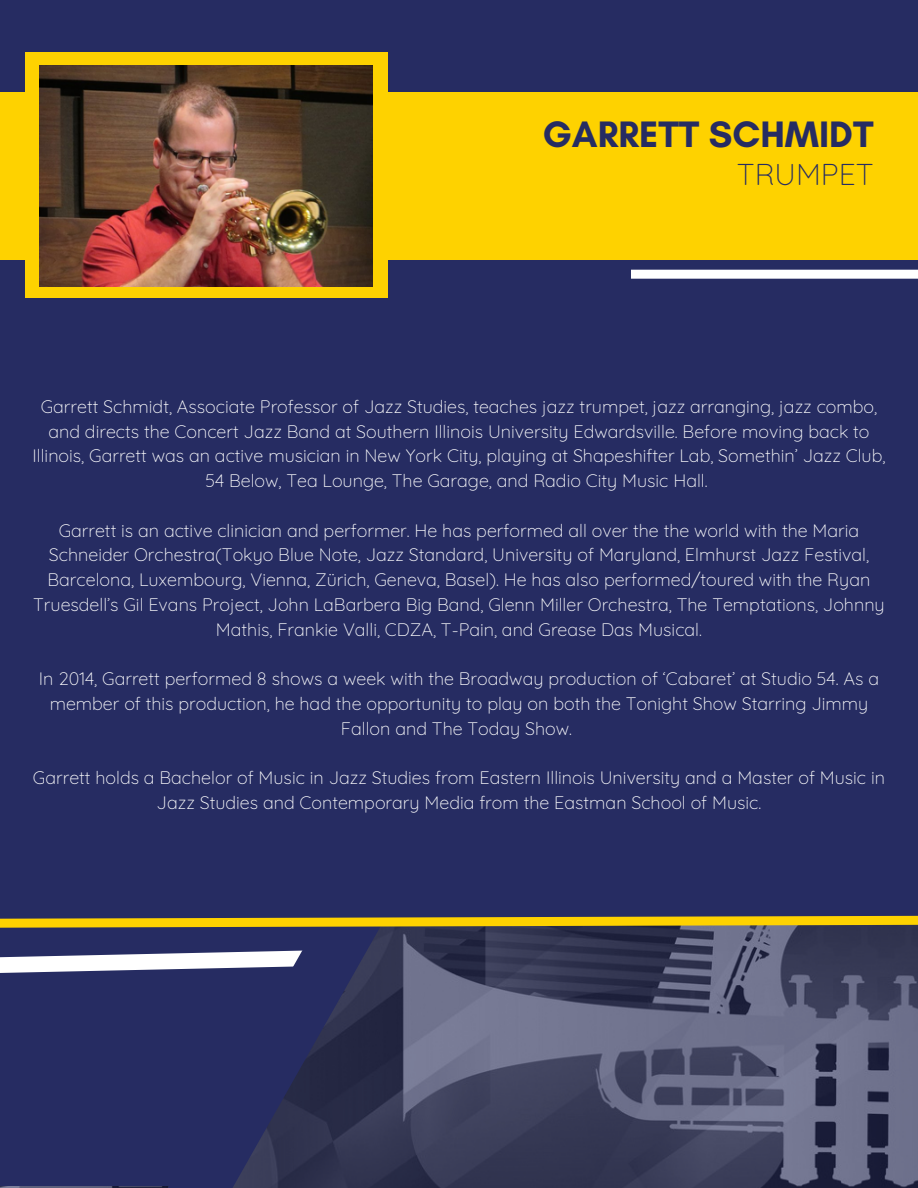
<style>
.page{position:relative;width:918px;height:1188px;background:#262c62}
.page>*{position:absolute;margin:0;border:0;box-sizing:border-box;transform-origin:0 0}
.t1{font:700 37.5px "Glacial Indifference";color:#262c62}
.t2{font:300 30px "Quicksand";color:#262c62}
.t3{font:300 18px/24.8px "Quicksand";color:#fff;text-align:center}
</style>
<div class="page">
<div style="left:0;top:92px;width:918px;height:167px;background:#fed200"></div>
<div style="left:631px;top:270px;width:287px;height:9px;background:#fff"></div>
<div style="left:25px;top:52px;width:362px;height:246px;background:#fed200"></div>
<img style="left:0;top:932px;width:918px;height:256px">
<div style="left:0;top:653px;width:206px;height:533px;background:#262c62"></div>
<svg style="left:0;top:955px;width:91px;height:18px;background:#e3e4eb"></svg>
<svg style="left:91px;top:932px;width:373px;height:256px"></svg>
<svg style="left:0;top:915px;width:918px;height:17px"></svg>
<img style="left:40px;top:66px;width:333px;height:220px">
<h1 class="t1" style="left:543px;top:112px;width:332px">GARRETT SCHMIDT</h1>
<h2 class="t2" style="left:737px;top:155px;width:138px">TRUMPET</h2>
<p class="t3" style="left:33px;top:394px;width:854px">Garrett Schmidt, Associate Professor of Jazz Studies, teaches jazz trumpet, jazz arranging, jazz combo, and directs the Concert Jazz Band at Southern Illinois University Edwardsville. Before moving back to Illinois, Garrett was an active musician in New York City, playing at Shapeshifter Lab, Somethin’ Jazz Club, 54 Below, Tea Lounge, The Garage, and Radio City Music Hall.</p>
<p class="t3" style="left:33px;top:517px;width:853px">Garrett is an active clinician and performer. He has performed all over the the world with the Maria Schneider Orchestra(Tokyo Blue Note, Jazz Standard, University of Maryland, Elmhurst Jazz Festival, Barcelona, Luxembourg, Vienna, Zürich, Geneva, Basel). He has also performed/toured with the Ryan Truesdell’s Gil Evans Project, John LaBarbera Big Band, Glenn Miller Orchestra, The Temptations, Johnny Mathis, Frankie Valli, CDZA, T-Pain, and Grease Das Musical.</p>
<p class="t3" style="left:39px;top:666px;width:842px">In 2014, Garrett performed 8 shows a week with the Broadway production of ‘Cabaret’ at Studio 54. As a member of this production, he had the opportunity to play on both the Tonight Show Starring Jimmy<br>Fallon and The Today Show.</p>
<p class="t3" style="left:33px;top:765px;width:854px">Garrett holds a Bachelor of Music in Jazz Studies from Eastern Illinois University and a Master of Music in<br>Jazz Studies and Contemporary Media from the Eastman School of Music.</p>
</div>
